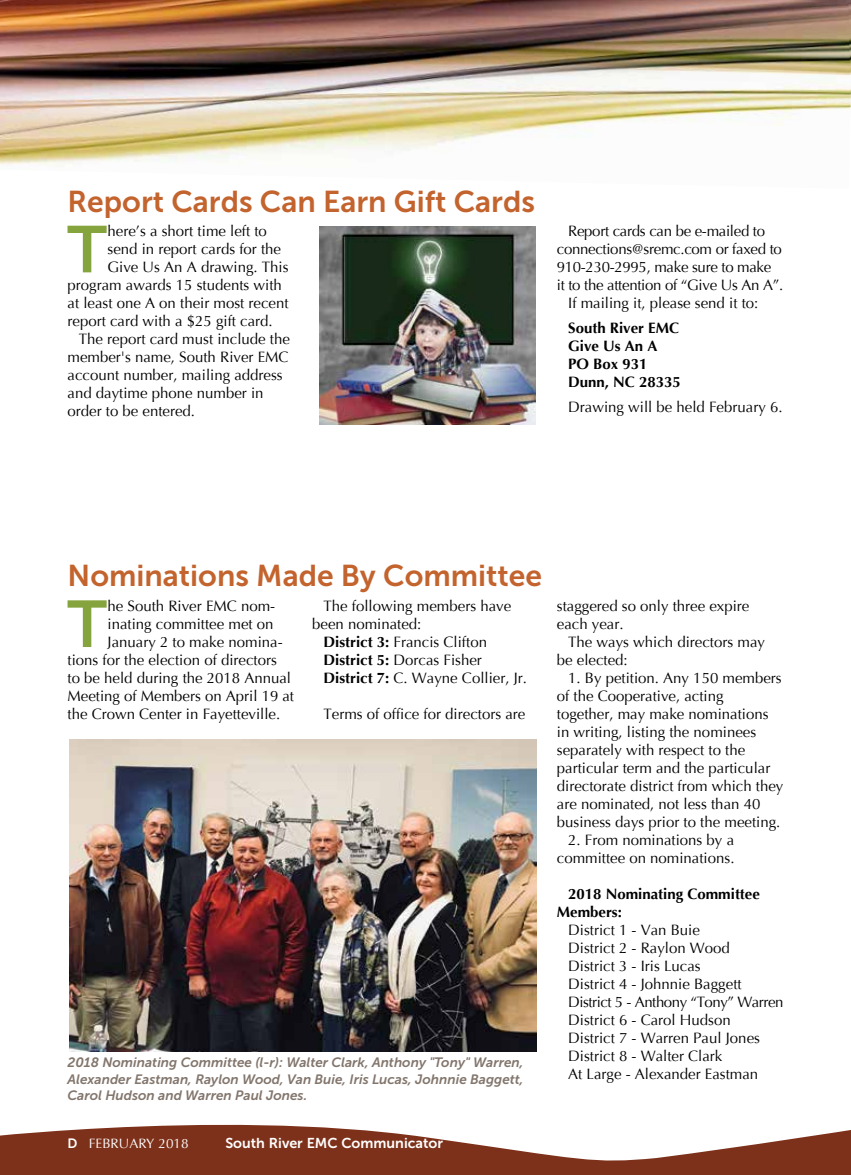
<style>
.page{position:relative;width:851px;height:1175px;background:#fff}
.page>*{position:absolute;margin:0;border:0;box-sizing:border-box;transform-origin:0 0}
.t1{font:65.7px "Museo Sans 700";color:#86a43d}
.t2{font:30px "Museo Sans 700";color:#c3632d}
.t3{font:15px/18px "Optima";color:#000}
.t4{font:15px "Optima";letter-spacing:-.02em;color:#000}
.t5{font:700 15px/18px "Optima";color:#000}
.t6{font:14.25px "Museo Sans 700";color:#fff}
.t7{font:italic 13.5px/16.2px "Museo Sans 700";color:#82756c;text-align:justify}
.t8{font:13.5px "Optima";color:#fff}
.s1{font-weight:700}
.s2{font-family:"Museo Sans 700"}
</style>
<div class="page">
<svg style="left:0;top:1124px;width:850px;height:50px;fill:#7e311a"></svg>
<img style="left:0;top:0;width:847px;height:166px">
<img style="left:847px;top:0;width:3px;height:109px">
<img style="left:69px;top:739px;width:467px;height:312px">
<img style="left:320px;top:227px;width:216px;height:197px">
<h2 class="t2" style="left:68px;top:184px;width:469px">Report Cards Can Earn Gift Cards</h2>
<h1 class="t1" style="left:67px;top:213px;width:41px">T</h1>
<p class="t3" style="left:108px;top:222px;width:161px">here’s a short time left to</p>
<p class="t3" style="left:108px;top:240px;width:175px">send in report cards for the</p>
<p class="t3" style="left:108px;top:258px;width:182px">Give Us An A drawing. This</p>
<p class="t3" style="left:68px;top:276px;width:216px">program awards 15 students with</p>
<p class="t3" style="left:68px;top:294px;width:222px">at least one A on their most recent</p>
<p class="t3" style="left:68px;top:312px;width:207px">report card with a $25 gift card.</p>
<p class="t3" style="left:79px;top:330px;width:212px">The report card must include the</p>
<p class="t3" style="left:68px;top:348px;width:222px">member's name, South River EMC</p>
<p class="t3" style="left:68px;top:366px;width:217px">account number, mailing address</p>
<p class="t3" style="left:68px;top:384px;width:197px">and daytime phone number in</p>
<p class="t3" style="left:68px;top:402px;width:129px">order to be entered.</p>
<p class="t4" style="left:568px;top:222px;width:198px">Report cards can be e-mailed to</p>
<p class="t4" style="left:557px;top:240px;width:226px">connections@sremc.com or faxed to</p>
<p class="t4" style="left:557px;top:258px;width:216px">910-230-2995, make sure to make</p>
<p class="t4" style="left:557px;top:276px;width:228px">it to the attention of “Give Us An A”.</p>
<p class="t3" style="left:568px;top:294px;width:192px">If mailing it, please send it to:</p>
<p class="t5" style="left:568px;top:319px;width:114px">South River EMC<br>Give Us An A<br>PO Box 931<br>Dunn, NC 28335</p>
<p class="t3" style="left:568px;top:398px;width:216px">Drawing will be held February 6.</p>
<h2 class="t2" style="left:68px;top:559px;width:476px">Nominations Made By Committee</h2>
<h1 class="t1" style="left:67px;top:587px;width:41px">T</h1>
<p class="t3" style="left:108px;top:597px;width:169px">he South River EMC nom-</p>
<p class="t3" style="left:323px;top:597px;width:189px">The following members have</p>
<p class="t3" style="left:312px;top:615px;width:111px">been nominated:</p>
<p class="t3" style="left:323px;top:633px;width:165px"><span class="s1">District 3:</span> Francis Clifton</p>
<p class="t3" style="left:323px;top:651px;width:160px"><span class="s1">District 5:</span> Dorcas Fisher</p>
<p class="t3" style="left:323px;top:669px;width:205px"><span class="s1">District 7:</span> C. Wayne Collier, Jr.</p>
<p class="t3" style="left:323px;top:705px;width:203px">Terms of office for directors are</p>
<p class="t3" style="left:108px;top:615px;width:167px">inating committee met on</p>
<p class="t3" style="left:108px;top:633px;width:177px">January 2 to make nomina-</p>
<p class="t3" style="left:68px;top:651px;width:211px">tions for the election of directors</p>
<p class="t3" style="left:68px;top:669px;width:225px">to be held during the 2018 Annual</p>
<p class="t3" style="left:68px;top:687px;width:228px">Meeting of Members on April 19 at</p>
<p class="t3" style="left:68px;top:705px;width:214px">the Crown Center in Fayetteville.</p>
<p class="t7" style="left:68px;top:1054px;width:457px">2018 Nominating Committee (l-r): Walter Clark, Anthony "Tony" Warren, Alexander Eastman, Raylon Wood, Van Buie, Iris Lucas, Johnnie Baggett, Carol Hudson and Warren Paul Jones.</p>
<p class="t8" style="left:67px;top:1135px;width:122px"><span class="s2">D</span> FEBRUARY 2018</p>
<p class="t6" style="left:225px;top:1135px;width:219px">South River EMC Communicator</p>
<p class="t3" style="left:557px;top:597px;width:194px">staggered so only three expire each year.</p>
<p class="t3" style="left:557px;top:633px;width:210px;text-indent:11px">The ways which directors may be elected:</p>
<p class="t3" style="left:557px;top:669px;width:228px;text-indent:11px">1. By petition. Any 150 members of the Cooperative, acting together, may make nominations in writing, listing the nominees separately with respect to the particular term and the particular directorate district from which they are nominated, not less than 40 business days prior to the meeting.</p>
<p class="t3" style="left:557px;top:831px;width:179px;text-align:right">2. From nominations by a committee on nominations.</p>
<p class="t5" style="left:557px;top:885px;width:205px;text-indent:11px">2018 Nominating Committee<br>Members:</p>
<p class="t3" style="left:568px;top:921px;width:217px">District 1 - Van Buie<br>District 2 - Raylon Wood<br>District 3 - Iris Lucas<br>District 4 - Johnnie Baggett<br>District 5 - Anthony “Tony” Warren<br>District 6 - Carol Hudson<br>District 7 - Warren Paul Jones<br>District 8 - Walter Clark<br>At Large - Alexander Eastman</p>
</div>
